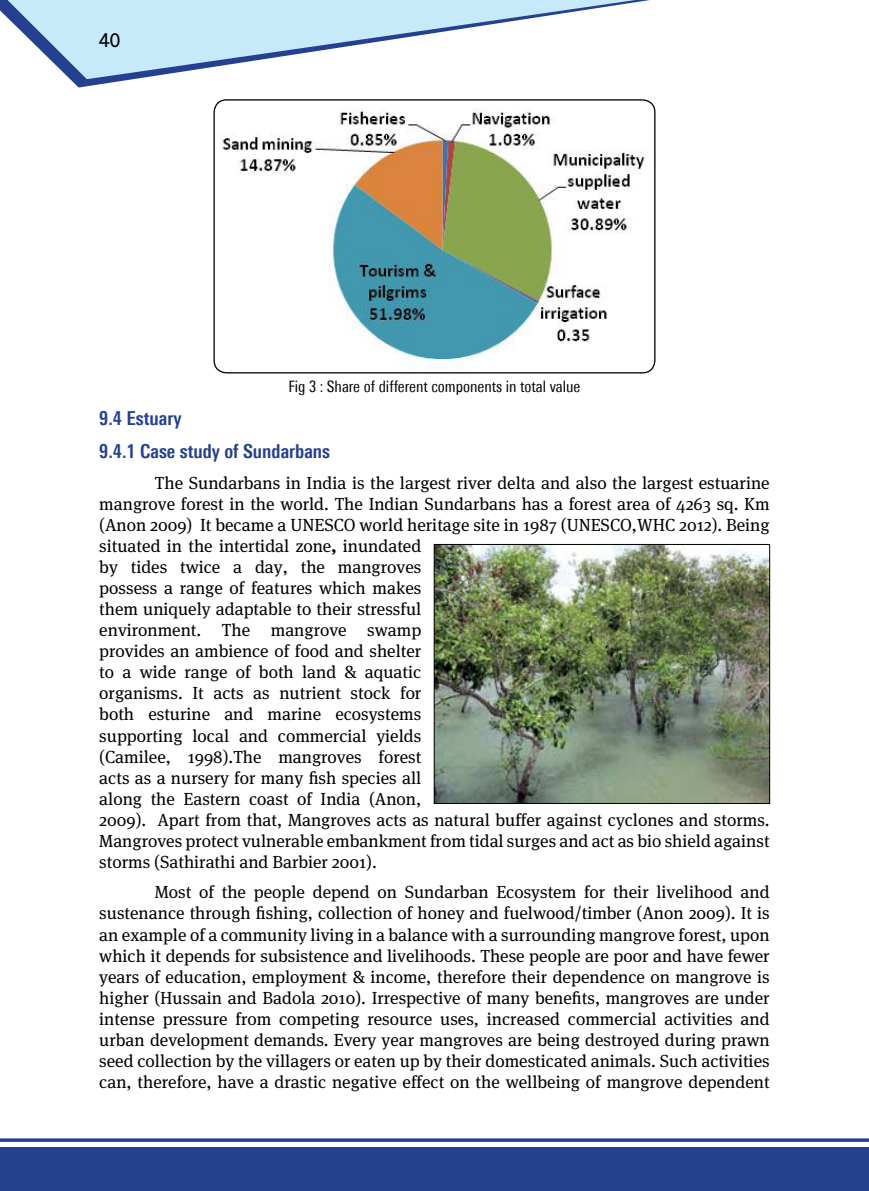
<style>
.page{position:relative;width:869px;height:1191px;background:#fff}
.page>*{position:absolute;margin:0;border:0;box-sizing:border-box;transform-origin:0 0}
.t1{font:21px "Agilita LT Pro";color:#000}
.t2{font:700 condensed 19.25px/33.1px "Univers Next Pro";color:#25408f}
.t3{font:17.5px/21px "Meta Serif";color:#000}
.t4{font:condensed 15.75px "Univers Next Pro";color:#000}
.s1{font-weight:700}
</style>
<div class="page">
<svg style="left:70px;top:79px;width:64px;height:9px"></svg>
<svg style="left:0;top:0;width:650px;height:79px;fill:#c7eafb"></svg>
<div style="left:0;top:1147px;width:868px;height:44px;background:#25408f"></div>
<hr style="left:0;top:1138px;width:868px;height:3px;background:#25408f">
<img style="left:215px;top:101px;width:439px;height:272px">
<div style="left:213px;top:99px;width:442px;height:274px;border:1px solid #000;border-radius:12px"></div>
<img style="left:435px;top:546px;width:332px;height:256px">
<div style="left:433px;top:544px;width:336px;height:260px;border:1px solid #000"></div>
<p class="t1" style="left:99px;top:25px;width:22px">40</p>
<p class="t4" style="left:288px;top:378px;width:293px">Fig 3 : Share of different components in total value</p>
<p class="t2" style="left:99px;top:402px;width:232px">9.4 Estuary<br>9.4.1 Case study of Sundarbans</p>
<p class="t3" style="left:99px;top:473px;width:671px;text-indent:56px">The Sundarbans in India is the largest river delta and also the largest estuarine mangrove forest in the world. The Indian Sundarbans has a forest area of 4263 sq. Km (Anon 2009) It became a UNESCO world heritage site in 1987 (UNESCO,WHC 2012). Being situated in the intertidal zone<span class="s1">,</span> inundated<br>by tides twice a day, the mangroves<br>possess a range of features which makes<br>them uniquely adaptable to their stressful<br>environment. The mangrove swamp<br>provides an ambience of food and shelter<br>to a wide range of both land &amp; aquatic<br>organisms. It acts as nutrient stock for<br>both esturine and marine ecosystems<br>supporting local and commercial yields<br>(Camilee, 1998).The mangroves forest<br>acts as a nursery for many fish species all<br>along the Eastern coast of India (Anon,<br>2009). Apart from that, Mangroves acts as natural buffer against cyclones and storms.<br>Mangroves protect vulnerable embankment from tidal surges and act as bio shield against storms (Sathirathi and Barbier 2001).</p>
<p class="t3" style="left:99px;top:881px;width:671px;text-align:justify;text-indent:56px">Most of the people depend on Sundarban Ecosystem for their livelihood and sustenance through fishing, collection of honey and fuelwood/timber (Anon 2009). It is an example of a community living in a balance with a surrounding mangrove forest, upon which it depends for subsistence and livelihoods. These people are poor and have fewer years of education, employment &amp; income, therefore their dependence on mangrove is higher (Hussain and Badola 2010). Irrespective of many benefits, mangroves are under intense pressure from competing resource uses, increased commercial activities and urban development demands. Every year mangroves are being destroyed during prawn seed collection by the villagers or eaten up by their domesticated animals. Such activities can, therefore, have a drastic negative effect on the wellbeing of mangrove dependent</p>
</div>
